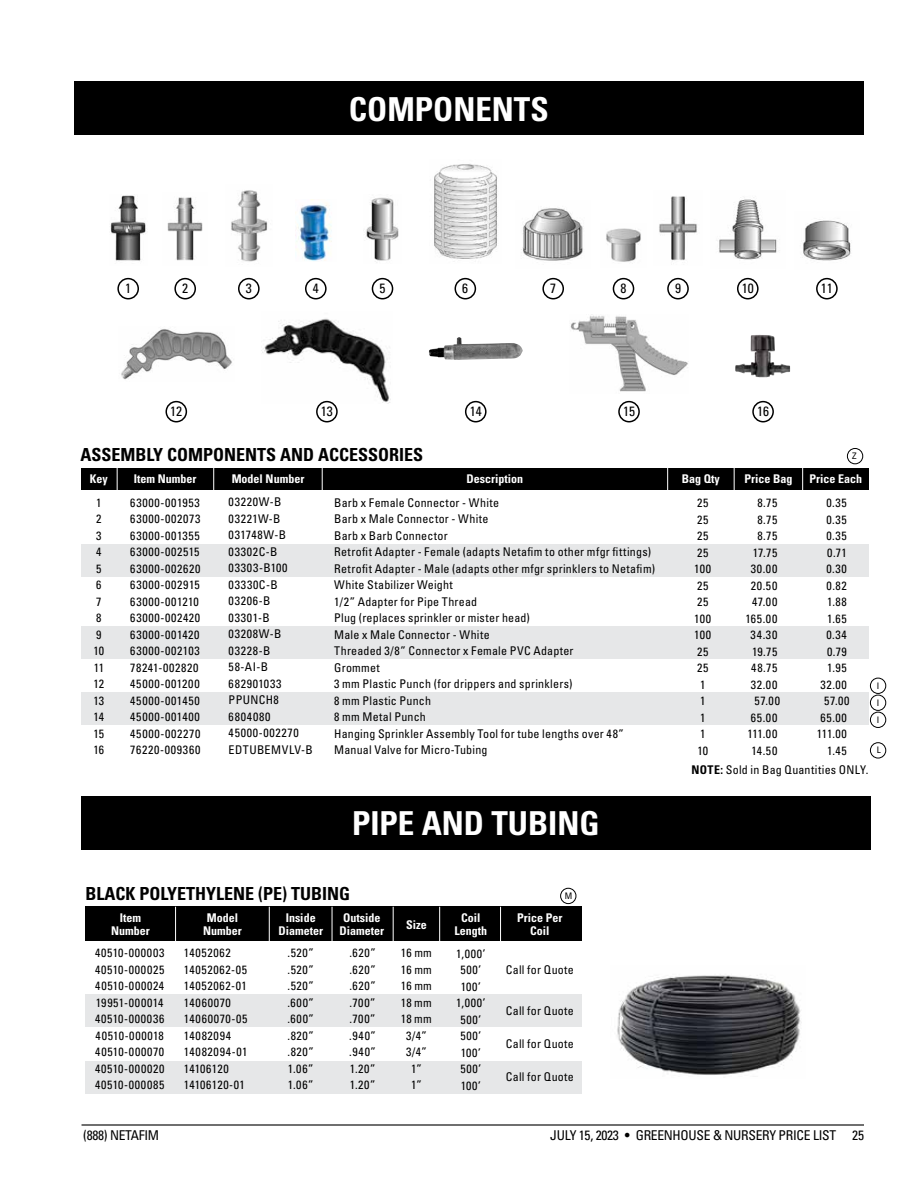
<style>
.page{position:relative;width:918px;height:1188px;background:#fff}
.page>*{position:absolute;margin:0;border:0;box-sizing:border-box;transform-origin:0 0}
.t1{font:700 condensed 33px "Univers LT Std";color:#fff}
.t2{font:700 condensed 18px "Univers LT Std";color:#000}
.t3{font:condensed 13.5px "Univers LT Std";letter-spacing:-.02em;color:#000}
.t4{font:condensed 12px/16.5px "Univers LT Std";letter-spacing:.035em;color:#000;text-align:justify}
.t5{font:condensed 12px/16.5px "Univers LT Std";letter-spacing:.06em;color:#000}
.t6{font:condensed 12px/16.5px "Univers LT Std";letter-spacing:.055em;color:#000;text-align:right}
.t7{font:700 condensed 12px/13.5px "Univers LT Std";color:#fff;text-align:center}
.t8{font:condensed 12px/16.5px "Univers LT Std";letter-spacing:.015em;color:#000;text-align:center}
.t9{font:condensed 12px/16.5px "Univers LT Std";letter-spacing:.005em;color:#000}
.t10{font:condensed 9px/17px "Univers LT Std";color:#000;text-align:justify}
.s1{font-weight:700}
</style>
<div class="page">
<div style="left:74px;top:81px;width:790px;height:54px;background:#000"></div>
<hr style="left:82px;top:1124px;width:782px;height:2px;background:#000">
<img style="left:110px;top:195px;width:36px;height:66px">
<img style="left:167px;top:197px;width:36px;height:64px">
<img style="left:231px;top:190px;width:37px;height:72px">
<img style="left:366px;top:197px;width:33px;height:66px">
<img style="left:434px;top:164px;width:64px;height:95px">
<img style="left:521px;top:208px;width:62px;height:53px">
<img style="left:803px;top:219px;width:48px;height:42px">
<img style="left:606px;top:228px;width:35px;height:34px">
<img style="left:719px;top:199px;width:58px;height:61px">
<img style="left:659px;top:196px;width:38px;height:65px">
<img style="left:121px;top:329px;width:111px;height:51px">
<img style="left:617px;top:975px;width:185px;height:100px">
<div style="left:174px;top:278px;width:22px;height:21px;border:2px solid #000;border-radius:50%"></div>
<div style="left:305px;top:278px;width:22px;height:21px;border:2px solid #000;border-radius:50%"></div>
<div style="left:455px;top:278px;width:21px;height:21px;border:2px solid #000;border-radius:50%"></div>
<div style="left:613px;top:278px;width:21px;height:21px;border:2px solid #000;border-radius:50%"></div>
<div style="left:737px;top:278px;width:22px;height:21px;border:2px solid #000;border-radius:50%"></div>
<div style="left:117px;top:278px;width:22px;height:21px;border:2px solid #000;border-radius:50%"></div>
<div style="left:238px;top:278px;width:22px;height:21px;border:2px solid #000;border-radius:50%"></div>
<div style="left:372px;top:278px;width:21px;height:21px;border:2px solid #000;border-radius:50%"></div>
<div style="left:542px;top:278px;width:22px;height:21px;border:2px solid #000;border-radius:50%"></div>
<div style="left:667px;top:278px;width:22px;height:21px;border:2px solid #000;border-radius:50%"></div>
<div style="left:166px;top:401px;width:21px;height:21px;border:2px solid #000;border-radius:50%"></div>
<img style="left:261px;top:318px;width:130px;height:86px">
<div style="left:316px;top:401px;width:22px;height:21px;border:2px solid #000;border-radius:50%"></div>
<img style="left:429px;top:337px;width:94px;height:23px">
<div style="left:465px;top:401px;width:22px;height:21px;border:2px solid #000;border-radius:50%"></div>
<img style="left:570px;top:314px;width:118px;height:78px">
<div style="left:618px;top:401px;width:22px;height:21px;border:2px solid #000;border-radius:50%"></div>
<div style="left:816px;top:278px;width:22px;height:21px;border:2px solid #000;border-radius:50%"></div>
<div style="left:81px;top:468px;width:787px;height:22px;background:#000"></div>
<div style="left:81px;top:544px;width:787px;height:32px;background:#e6e7e8"></div>
<div style="left:81px;top:693px;width:787px;height:32px;background:#e6e7e8"></div>
<div style="left:81px;top:627px;width:787px;height:32px;background:#e6e7e8"></div>
<svg style="left:213px;top:468px;width:1px;height:22px"></svg>
<svg style="left:322px;top:468px;width:1px;height:22px"></svg>
<svg style="left:117px;top:468px;width:1px;height:22px"></svg>
<svg style="left:667px;top:468px;width:1px;height:22px"></svg>
<svg style="left:734px;top:468px;width:1px;height:22px"></svg>
<svg style="left:802px;top:468px;width:1px;height:22px"></svg>
<div style="left:752px;top:401px;width:22px;height:21px;border:2px solid #000;border-radius:50%"></div>
<img style="left:735px;top:335px;width:55px;height:42px">
<div style="left:85px;top:907px;width:497px;height:34px;background:#000"></div>
<div style="left:85px;top:995px;width:497px;height:32px;background:#e6e7e8"></div>
<div style="left:85px;top:1061px;width:497px;height:32px;background:#e6e7e8"></div>
<hr style="left:175px;top:907px;width:1px;height:34px;background:#fff">
<hr style="left:269px;top:907px;width:1px;height:34px;background:#fff">
<hr style="left:393px;top:907px;width:1px;height:34px;background:#fff">
<hr style="left:439px;top:907px;width:1px;height:34px;background:#fff">
<hr style="left:332px;top:907px;width:1px;height:34px;background:#fff">
<hr style="left:500px;top:907px;width:1px;height:34px;background:#fff">
<div style="left:81px;top:796px;width:790px;height:54px;background:#000"></div>
<img style="left:295px;top:202px;width:37px;height:59px">
<div style="left:847px;top:448px;width:16px;height:16px;border:1px solid #000;border-radius:50%"></div>
<div style="left:870px;top:678px;width:16px;height:16px;border:1px solid #000;border-radius:50%"></div>
<div style="left:870px;top:695px;width:16px;height:16px;border:1px solid #000;border-radius:50%"></div>
<div style="left:870px;top:712px;width:16px;height:16px;border:1px solid #000;border-radius:50%"></div>
<div style="left:870px;top:742px;width:16px;height:16px;border:1px solid #000;border-radius:50%"></div>
<div style="left:560px;top:888px;width:16px;height:16px;border:1px solid #000;border-radius:50%"></div>
<h1 class="t1" style="left:349px;top:89px;width:201px">COMPONENTS</h1>
<p class="t3" style="left:125px;top:280px;width:7px">1</p>
<p class="t3" style="left:182px;top:280px;width:7px">2</p>
<p class="t3" style="left:246px;top:280px;width:7px">3</p>
<p class="t3" style="left:313px;top:280px;width:7px">4</p>
<p class="t3" style="left:380px;top:280px;width:7px">5</p>
<p class="t3" style="left:462px;top:280px;width:7px">6</p>
<p class="t3" style="left:550px;top:280px;width:7px">7</p>
<p class="t3" style="left:621px;top:280px;width:7px">8</p>
<p class="t3" style="left:675px;top:280px;width:7px">9</p>
<p class="t3" style="left:742px;top:280px;width:13px">10</p>
<p class="t3" style="left:821px;top:280px;width:13px">11</p>
<p class="t3" style="left:170px;top:403px;width:13px">12</p>
<p class="t3" style="left:321px;top:403px;width:13px">13</p>
<p class="t3" style="left:470px;top:403px;width:13px">14</p>
<p class="t3" style="left:623px;top:403px;width:13px">15</p>
<p class="t3" style="left:757px;top:403px;width:13px">16</p>
<h2 class="t2" style="left:81px;top:444px;width:344px">ASSEMBLY COMPONENTS AND ACCESSORIES</h2>
<p class="t10" style="left:852px;top:447px;width:6px">Z</p>
<p class="t7" style="left:90px;top:472px;width:19px">Key</p>
<p class="t7" style="left:134px;top:472px;width:64px">Item Number</p>
<p class="t7" style="left:232px;top:472px;width:74px">Model Number</p>
<p class="t7" style="left:467px;top:472px;width:58px">Description</p>
<p class="t7" style="left:682px;top:472px;width:39px">Bag Qty</p>
<p class="t7" style="left:744px;top:472px;width:49px">Price Bag</p>
<p class="t7" style="left:810px;top:472px;width:54px">Price Each</p>
<p class="t5" style="left:130px;top:494px;width:72px">63000-001953<br>63000-002073<br>63000-001355<br>63000-002515<br>63000-002620<br>63000-002915<br>63000-001210<br>63000-002420<br>63000-001420<br>63000-002103<br>78241-002820<br>45000-001200<br>45000-001450<br>45000-001400<br>45000-002270<br>76220-009360</p>
<p class="t5" style="left:229px;top:494px;width:86px">03220W-B<br>03221W-B<br>031748W-B<br>03302C-B<br>03303-B100<br>03330C-B<br>03206-B<br>03301-B<br>03208W-B<br>03228-B<br>58-AI-B<br>682901033<br>PPUNCH8<br>6804080<br>45000-002270<br>EDTUBEMVLV-B</p>
<p class="t4" style="left:334px;top:494px;width:322px;text-align:left">Barb x Female Connector - White<br>Barb x Male Connector - White<br>Barb x Barb Connector<br>Retrofit Adapter - Female (adapts Netafim to other mfgr fittings)<br>Retrofit Adapter - Male (adapts other mfgr sprinklers to Netafim)<br>White Stabilizer Weight<br>1/2” Adapter for Pipe Thread<br>Plug (replaces sprinkler or mister head)<br>Male x Male Connector - White<br>Threaded 3/8” Connector x Female PVC Adapter<br>Grommet<br>3 mm Plastic Punch (for drippers and sprinklers)<br>8 mm Plastic Punch<br>8 mm Metal Punch<br>Hanging Sprinkler Assembly Tool for tube lengths over 48” Manual Valve for Micro-Tubing</p>
<p class="t9" style="left:94px;top:494px;width:12px">1<br>2<br>3<br>4<br>5<br>6<br>7<br>8<br>9<br>10<br>11<br>12<br>13<br>14<br>15<br>16</p>
<p class="t6" style="left:694px;top:494px;width:18px;text-align:center">25<br>25<br>25<br>25<br>100<br>25<br>25<br>100<br>100<br>25<br>25<br>1<br>1<br>1<br>1<br>10</p>
<p class="t6" style="left:817px;top:494px;width:34px">0.35<br>0.35<br>0.35<br>0.71<br>0.30<br>0.82<br>1.88<br>1.65<br>0.34<br>0.79<br>1.95<br>32.00<br>57.00<br>65.00<br>111.00<br>1.45</p>
<p class="t6" style="left:746px;top:494px;width:36px">8.75<br>8.75<br>8.75<br>17.75<br>30.00<br>20.50<br>47.00<br>165.00<br>34.30<br>19.75<br>48.75<br>32.00<br>57.00<br>65.00<br>111.00<br>14.50</p>
<p class="t4" style="left:692px;top:761px;width:178px"><span class="s1">NOTE:</span> Sold in Bag Quantities ONLY.</p>
<p class="t10" style="left:877px;top:677px;width:4px">I I I</p>
<p class="t10" style="left:877px;top:741px;width:5px">L</p>
<h1 class="t1" style="left:352px;top:804px;width:249px">PIPE AND TUBING</h1>
<h2 class="t2" style="left:85px;top:883px;width:266px">BLACK POLYETHYLENE (PE) TUBING</h2>
<p class="t10" style="left:565px;top:887px;width:9px">M</p>
<p class="t7" style="left:278px;top:911px;width:46px">Inside<br>Diameter</p>
<p class="t7" style="left:339px;top:911px;width:46px">Outside<br>Diameter</p>
<p class="t7" style="left:455px;top:911px;width:34px">Coil<br>Length</p>
<p class="t7" style="left:111px;top:911px;width:40px">Item<br>Number</p>
<p class="t7" style="left:203px;top:911px;width:40px">Model<br>Number</p>
<p class="t7" style="left:517px;top:911px;width:47px">Price Per<br>Coil</p>
<p class="t7" style="left:406px;top:918px;width:22px">Size</p>
<p class="t4" style="left:95px;top:945px;width:71px">40510-000003<br>40510-000025<br>40510-000024<br>19951-000014<br>40510-000036<br>40510-000018<br>40510-000070<br>40510-000020<br>40510-000085</p>
<p class="t6" style="left:184px;top:944px;width:65px;text-align:left">14052062<br>14052062-05<br>14052062-01<br>14060070<br>14060070-05<br>14082094<br>14082094-01<br>14106120<br>14106120-01</p>
<p class="t4" style="left:287px;top:944px;width:28px">.520” .520” .520” .600” .600” .820” .820” 1.06” 1.06”</p>
<p class="t4" style="left:349px;top:944px;width:28px">.620” .620” .620” .700” .700” .940” .940” 1.20” 1.20”</p>
<p class="t8" style="left:401px;top:944px;width:32px">16 mm<br>16 mm<br>16 mm<br>18 mm<br>18 mm<br>3/4”<br>3/4”<br>1”<br>1”</p>
<p class="t5" style="left:456px;top:945px;width:31px;text-align:center">1,000’<br>500’<br>100’<br>1,000’<br>500’<br>500’<br>100’<br>500’<br>100’</p>
<p class="t4" style="left:506px;top:962px;width:70px">Call for Quote</p>
<p class="t4" style="left:506px;top:1002px;width:70px">Call for Quote</p>
<p class="t4" style="left:506px;top:1035px;width:70px">Call for Quote</p>
<p class="t4" style="left:506px;top:1068px;width:70px">Call for Quote</p>
<p class="t3" style="left:83px;top:1127px;width:77px">(888) NETAFIM</p>
<p class="t3" style="left:550px;top:1127px;width:315px">JULY 15, 2023 <sup>●</sup> GREENHOUSE &amp; NURSERY PRICE LIST 25</p>
</div>
